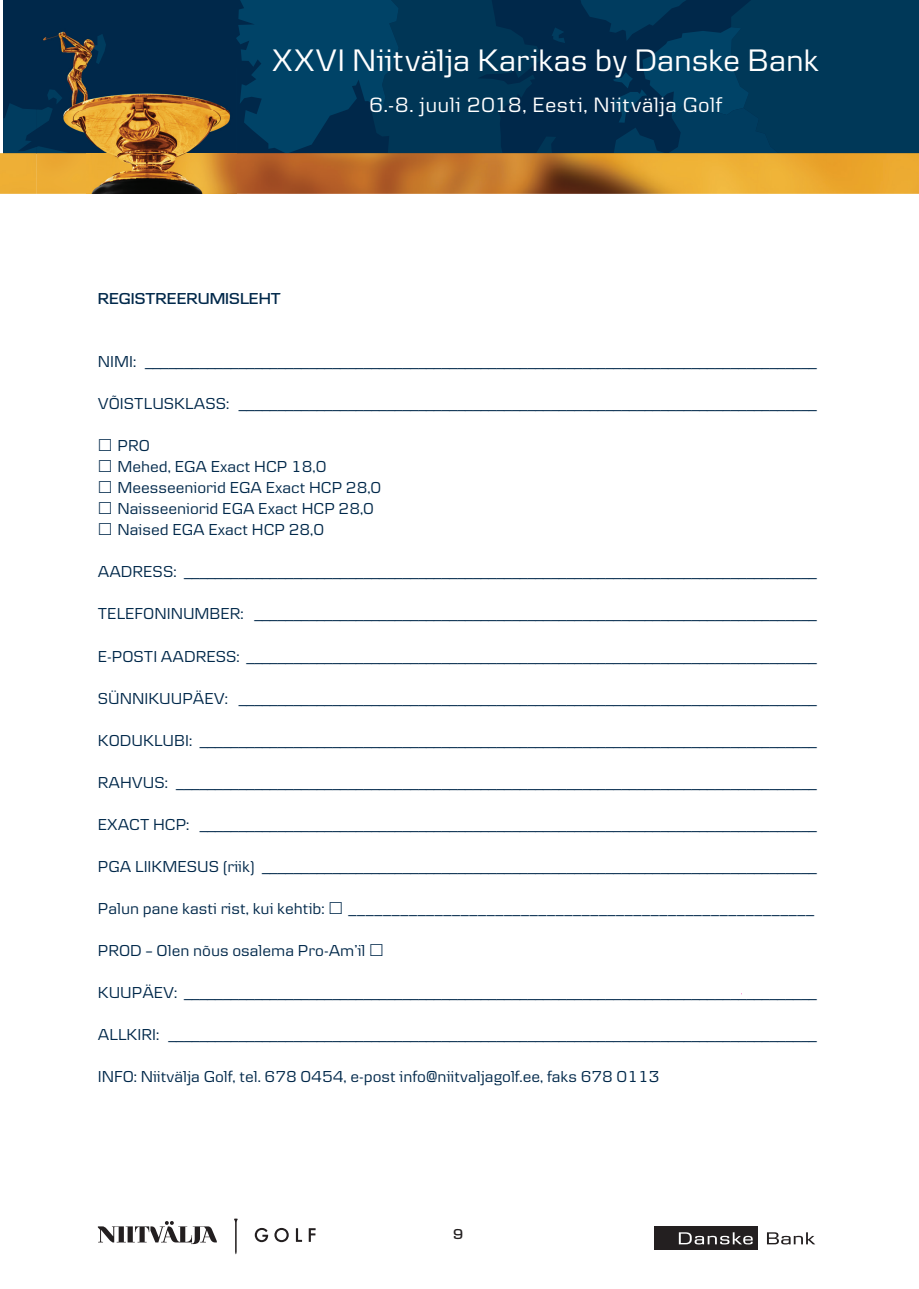
<style>
.page{position:relative;width:919px;height:1289px;background:#fff}
.page>*{position:absolute;margin:0;border:0;box-sizing:border-box;transform-origin:0 0}
.t1{font:32.4px "Danske Text";color:#fff}
.t2{font:21.6px "Danske Text";letter-spacing:.025em;color:#fff}
.t3{font:16.5px/21px "Danske Text";color:#00284a}
.t4{font:600 16.5px "Danske Headline";color:#00284a}
.t5{font:600 15px "Danske Headline";color:#231f20}
</style>
<div class="page">
<div style="left:3px;top:0;width:915px;height:153px;background:#00284a"></div>
<svg style="left:3px;top:103px;width:34px;height:50px"></svg>
<img style="left:0;top:153px;width:918px;height:41px">
<img style="left:37px;top:31px;width:199px;height:163px">
<svg style="left:236px;top:0;width:682px;height:153px"></svg>
<img style="left:93px;top:34px;width:13px;height:30px">
<img style="left:37px;top:89px;width:33px;height:64px">
<svg style="left:98px;top:1221px;width:119px;height:22px"></svg>
<svg style="left:234px;top:1218px;width:4px;height:36px"></svg>
<svg style="left:255px;top:1227px;width:13px;height:15px"></svg>
<svg style="left:274px;top:1227px;width:15px;height:15px"></svg>
<svg style="left:296px;top:1228px;width:6px;height:13px"></svg>
<svg style="left:309px;top:1228px;width:6px;height:13px"></svg>
<svg style="left:654px;top:1226px;width:104px;height:24px"></svg>
<div style="left:654px;top:1225px;width:103px;height:24px;background:#231f20"></div>
<svg style="left:678px;top:1232px;width:74px;height:12px"></svg>
<svg style="left:767px;top:1232px;width:48px;height:12px"></svg>
<h1 class="t1" style="left:272px;top:41px;width:548px">XXVI Niitvälja Karikas by Danske Bank</h1>
<h2 class="t2" style="left:369px;top:92px;width:354px">6.-8. juuli 2018, Eesti, Niitvälja Golf</h2>
<p class="t4" style="left:98px;top:289px;width:184px">REGISTREERUMISLEHT</p>
<p class="t3" style="left:98px;top:351px;width:720px">NIMI: ______________________________________________________________________________________</p>
<p class="t3" style="left:98px;top:393px;width:720px">VÕISTLUSKLASS: __________________________________________________________________________</p>
<p class="t3" style="left:117px;top:435px;width:265px">PRO<br>Mehed, EGA Exact HCP 18,0<br>Meesseeniorid EGA Exact HCP 28,0<br>Naisseeniorid EGA Exact HCP 28,0<br>Naised EGA Exact HCP 28,0</p>
<p class="t3" style="left:98px;top:561px;width:720px">AADRESS: _________________________________________________________________________________</p>
<p class="t3" style="left:98px;top:603px;width:720px">TELEFONINUMBER: ________________________________________________________________________</p>
<p class="t3" style="left:98px;top:645px;width:720px">E-POSTI AADRESS: _________________________________________________________________________</p>
<p class="t3" style="left:98px;top:687px;width:720px">SÜNNIKUUPÄEV: __________________________________________________________________________</p>
<p class="t3" style="left:98px;top:729px;width:720px">KODUKLUBI: _______________________________________________________________________________</p>
<p class="t3" style="left:98px;top:771px;width:720px">RAHVUS: __________________________________________________________________________________</p>
<p class="t3" style="left:98px;top:813px;width:720px">EXACT HCP: _______________________________________________________________________________</p>
<p class="t3" style="left:98px;top:855px;width:720px">PGA LIIKMESUS (riik) _______________________________________________________________________</p>
<p class="t3" style="left:98px;top:897px;width:228px">Palun pane kasti rist, kui kehtib:</p>
<p class="t3" style="left:348px;top:897px;width:467px">______________________________________________________</p>
<p class="t3" style="left:98px;top:939px;width:269px">PROD – Olen nõus osalema Pro-Am’il</p>
<p class="t3" style="left:98px;top:981px;width:720px">KUUPÄEV: _________________________________________________________________________________</p>
<p class="t3" style="left:98px;top:1023px;width:720px">ALLKIRI: ___________________________________________________________________________________</p>
<p class="t3" style="left:98px;top:1065px;width:563px">INFO: Niitvälja Golf, tel. 678 0454, e-post info@niitvaljagolf.ee, faks 678 0113</p>
<p class="t5" style="left:453px;top:1224px;width:12px">9</p>
</div>
